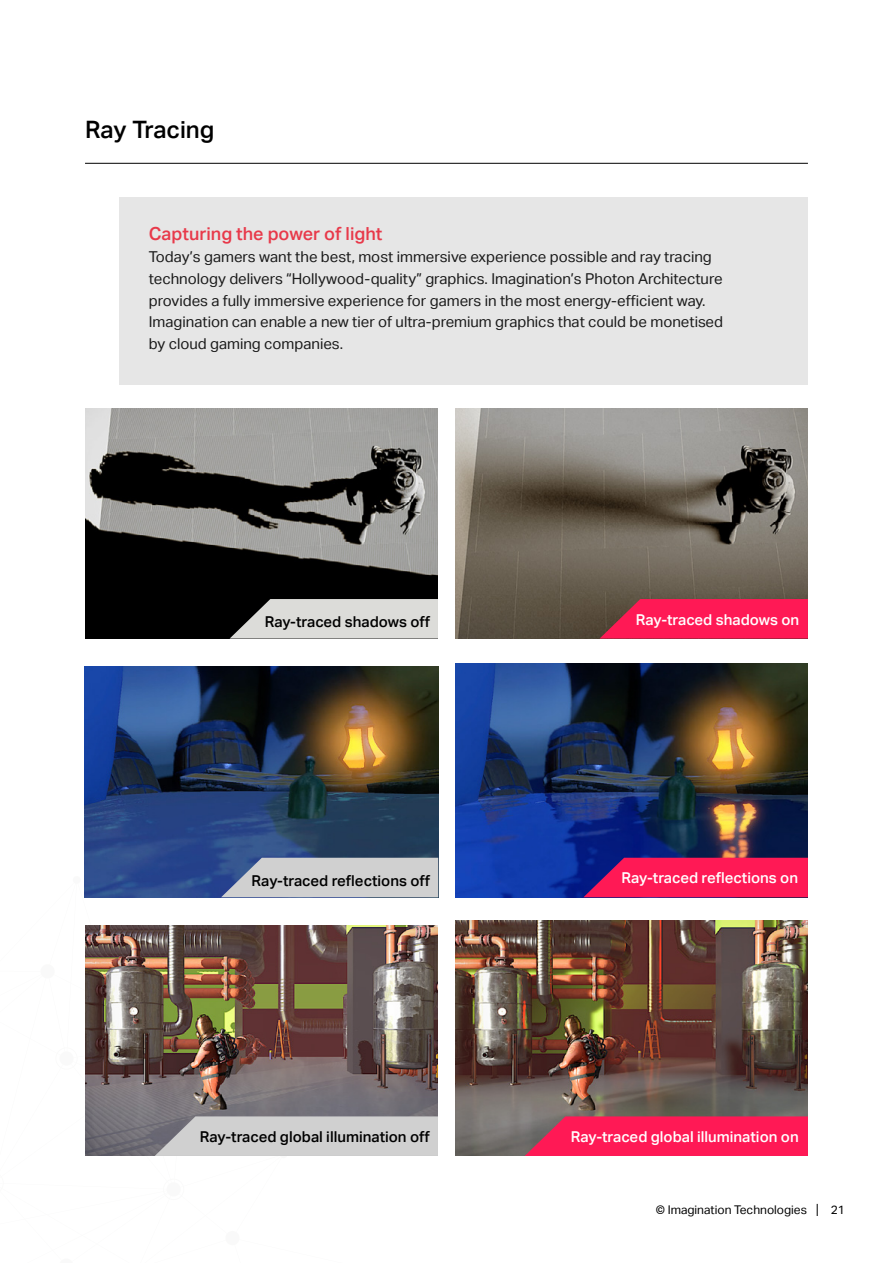
<style>
.page{position:relative;width:893px;height:1263px;background:#fff}
.page>*{position:absolute;margin:0;border:0;box-sizing:border-box;transform-origin:0 0}
.t1{font:500 24px "Aktiv Grotesk";color:#000}
.t2{font:500 18px "Aktiv Grotesk";color:#e8394a}
.t3{font:15px/21.8px "Aktiv Grotesk";color:#1a1a1a}
.t4{font:500 15px "Aktiv Grotesk";color:#000}
.t5{font:500 15px "Aktiv Grotesk";color:#fff}
.t6{font:12px "Aktiv Grotesk";color:#000}
</style>
<div class="page">
<svg style="left:817px;top:1204px;width:1px;height:12px"></svg>
<svg style="left:84px;top:876px;width:304px;height:50px"></svg>
<hr style="left:85px;top:163px;width:723px;height:1px;background:#000">
<img style="left:455px;top:921px;width:353px;height:235px">
<img style="left:85px;top:926px;width:353px;height:230px">
<img style="left:85px;top:667px;width:353px;height:230px">
<img style="left:455px;top:663px;width:353px;height:234px">
<svg style="left:583px;top:858px;width:225px;height:39px"></svg>
<svg style="left:221px;top:858px;width:217px;height:39px"></svg>
<svg style="left:155px;top:1116px;width:283px;height:40px"></svg>
<svg style="left:525px;top:1116px;width:283px;height:40px"></svg>
<div style="left:119px;top:198px;width:689px;height:187px;background:#e6e6e6"></div>
<img style="left:85px;top:408px;width:353px;height:231px">
<img style="left:455px;top:408px;width:353px;height:231px">
<svg style="left:230px;top:599px;width:208px;height:40px"></svg>
<svg style="left:600px;top:599px;width:208px;height:40px"></svg>
<h1 class="t1" style="left:85px;top:116px;width:131px">Ray Tracing</h1>
<p class="t2" style="left:149px;top:224px;width:235px">Capturing the power of light</p>
<p class="t3" style="left:149px;top:246px;width:576px">Today’s gamers want the best, most immersive experience possible and ray tracing technology delivers “Hollywood-quality” graphics. Imagination’s Photon Architecture provides a fully immersive experience for gamers in the most energy-efficient way.<br>Imagination can enable a new tier of ultra-premium graphics that could be monetised by cloud gaming companies.</p>
<p class="t4" style="left:265px;top:613px;width:167px">Ray-traced shadows off</p>
<p class="t5" style="left:636px;top:611px;width:165px">Ray-traced shadows on</p>
<p class="t4" style="left:252px;top:871px;width:180px">Ray-traced reflections off</p>
<p class="t5" style="left:621px;top:869px;width:178px">Ray-traced reflections on</p>
<p class="t4" style="left:200px;top:1128px;width:232px">Ray-traced global illumination off</p>
<p class="t5" style="left:571px;top:1128px;width:229px">Ray-traced global illumination on</p>
<p class="t6" style="left:656px;top:1202px;width:153px">© Imagination Technologies</p>
<p class="t6" style="left:831px;top:1202px;width:16px">21</p>
</div>
